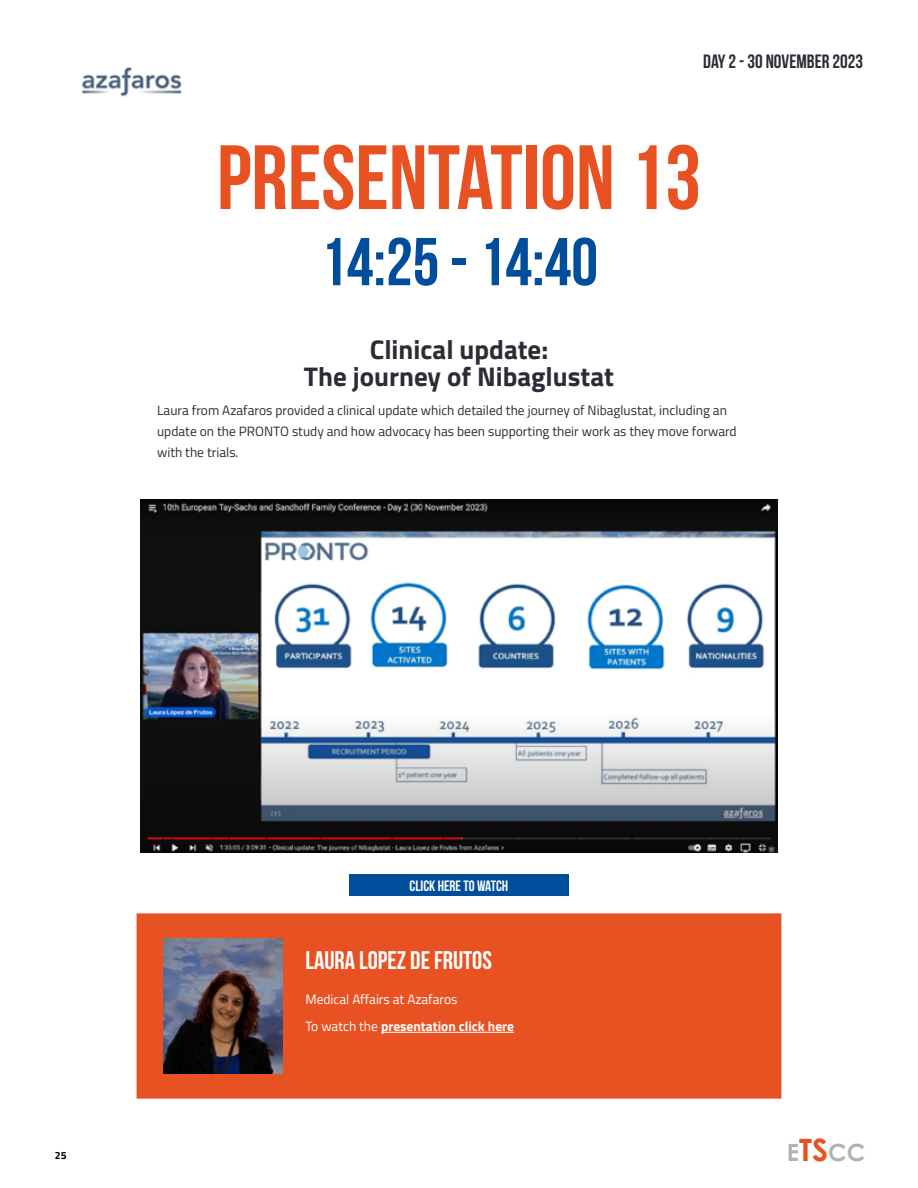
<style>
.page{position:relative;width:918px;height:1188px;background:#fff}
.page>*{position:absolute;margin:0;border:0;box-sizing:border-box;transform-origin:0 0}
.t1{font:91.05px "Bebas Neue";color:#e85122}
.t2{font:67.5px "Bebas Neue";color:#004e9b}
.t3{font:700 27px/27px "Titillium Web";color:#2c2c36;text-align:center}
.t4{font:25.5px "Bebas Neue";color:#fff}
.t5{font:700 23.7px "Century Gothic";color:#b2b2af}
.t6{font:19.35px "Bebas Neue";color:#2c2c36}
.t7{font:15px "Bebas Neue";color:#fff}
.t8{font:13.5px/21px "Titillium Web";color:#2c2c36}
.t9{font:13.5px/26.5px "Titillium Web";color:#fff}
.t10{font:700 10.5px "Titillium Web";color:#000}
.s1{font-weight:700}
.s2{font-size:30.9px;color:#e85122}
</style>
<div class="page">
<img style="left:140px;top:499px;width:638px;height:353px">
<div style="left:137px;top:913px;width:644px;height:186px;background:#e85122"></div>
<hr style="left:381px;top:1032px;width:133px;height:1px;background:#fff">
<div style="left:349px;top:875px;width:220px;height:21px;background:#004e9b"></div>
<img style="left:82px;top:67px;width:100px;height:30px">
<img style="left:164px;top:938px;width:118px;height:136px">
<h3 class="t6" style="left:703px;top:51px;width:161px">DAY 2 - 30 NOVEMBER 2023</h3>
<h1 class="t1" style="left:217px;top:128px;width:486px">PRESENTATION 13</h1>
<h2 class="t2" style="left:320px;top:225px;width:280px">14:25 - 14:40</h2>
<h3 class="t3" style="left:304px;top:335px;width:312px">Clinical update:<br>The journey of Nibaglustat</h3>
<p class="t8" style="left:157px;top:399px;width:581px">Laura from Azafaros provided a clinical update which detailed the journey of Nibaglustat, including an update on the PRONTO study and how advocacy has been supporting their work as they move forward with the trials.</p>
<p class="t10" style="left:55px;top:1147px;width:13px">25</p>
<p class="t7" style="left:410px;top:877px;width:100px">CLICK HERE TO WATCH</p>
<h3 class="t4" style="left:305px;top:947px;width:188px">LAURA LOPEZ DE FRUTOS</h3>
<p class="t9" style="left:305px;top:986px;width:210px">Medical Affairs at Azafaros<br>To watch the <span class="s1">presentation click here</span></p>
<h3 class="t5" style="left:787px;top:1134px;width:80px">E<span class="s2">TS</span>CC</h3>
</div>
